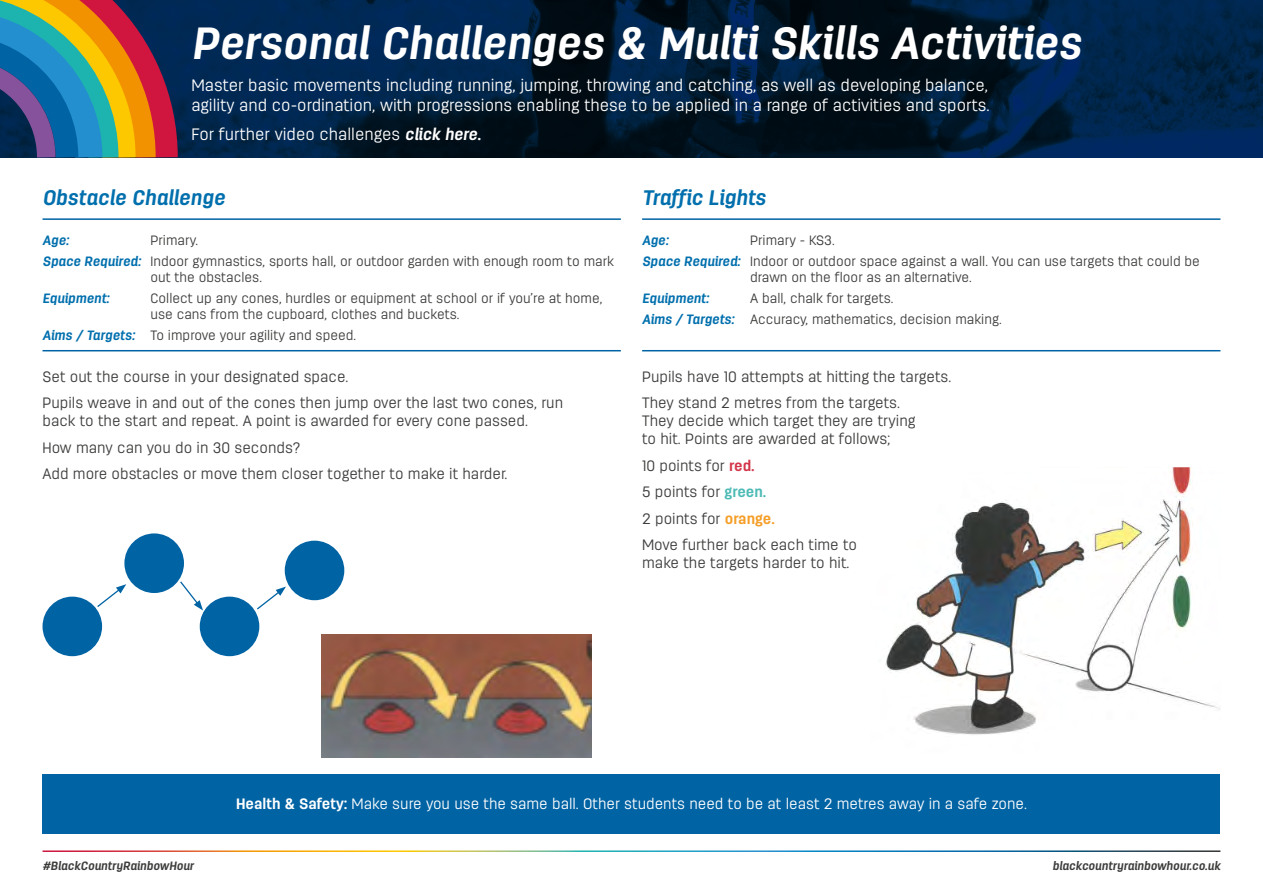
<style>
.page{position:relative;width:1263px;height:893px;background:#fff}
.page>*{position:absolute;margin:0;border:0;box-sizing:border-box;transform-origin:0 0}
.t1{font:italic 700 45px "Antartida Essential";color:#fff}
.t2{font:italic 700 21px "Antartida Essential";color:#006fad}
.t3{font:300 16.5px/19.8px "Antartida Essential";color:#fff}
.t4{font:300 15px/26.5px "Antartida Essential";color:#3c3c3b}
.t5{font:300 15px "Antartida Essential";color:#fff}
.t6{font:300 13.5px/20.7px "Antartida Essential";color:#3c3c3b}
.t7{font:italic 700 13.5px "Antartida Essential";color:#006fad}
.t8{font:italic 700 12px "Antartida Essential";color:#3c3c3b}
.s1{font-weight:700;font-style:italic}
.s2{font-weight:700}
.s3{font-weight:700;font-style:italic;color:#006fad}
.s4{font-weight:700;color:#d3364a}
.s5{font-weight:700;color:#4ebbb6}
.s6{font-weight:700;color:#f59e27}
</style>
<div class="page">
<img style="left:198px;top:0;width:1065px;height:157px">
<hr style="left:43px;top:218px;width:578px;height:2px;background:#0063a4">
<hr style="left:43px;top:350px;width:578px;height:1px;background:#0063a4">
<hr style="left:642px;top:350px;width:578px;height:1px;background:#0063a4">
<hr style="left:642px;top:218px;width:578px;height:2px;background:#0063a4">
<div style="left:43px;top:774px;width:1177px;height:59px;background:#0063a4"></div>
<div style="left:43px;top:597px;width:59px;height:59px;background:#0063a4;border-radius:50%"></div>
<div style="left:200px;top:597px;width:59px;height:59px;background:#0063a4;border-radius:50%"></div>
<div style="left:124px;top:533px;width:60px;height:60px;background:#0063a4;border-radius:50%"></div>
<div style="left:285px;top:541px;width:59px;height:59px;background:#0063a4;border-radius:50%"></div>
<svg style="left:97px;top:584px;width:29px;height:23px"></svg>
<svg style="left:257px;top:587px;width:29px;height:23px"></svg>
<svg style="left:180px;top:581px;width:23px;height:29px"></svg>
<img style="left:885px;top:467px;width:335px;height:268px">
<img style="left:321px;top:634px;width:270px;height:123px">
<svg style="left:0;top:0;width:198px;height:158px;background:#626761"></svg>
<h1 class="t1" style="left:191px;top:18px;width:891px">Personal Challenges &amp; Multi Skills Activities</h1>
<p class="t3" style="left:191px;top:75px;width:800px">Master basic movements including running, jumping, throwing and catching, as well as developing balance, agility and co-ordination, with progressions enabling these to be applied in a range of activities and sports.</p>
<p class="t3" style="left:191px;top:124px;width:291px">For further video challenges <span class="s1">click here</span><span class="s2">.</span></p>
<h2 class="t2" style="left:43px;top:186px;width:184px">Obstacle Challenge</h2>
<h2 class="t2" style="left:642px;top:186px;width:125px">Traffic Lights</h2>
<p class="t6" style="left:43px;top:230px;width:573px;text-indent:108px">Primary.<br><span class="s3">Space Required:</span> Indoor gymnastics, sports hall, or outdoor garden with enough room to mark</p>
<p class="t6" style="left:151px;top:267px;width:113px">out the obstacles.</p>
<p class="t7" style="left:43px;top:291px;width:68px">Equipment:</p>
<p class="t6" style="left:151px;top:290px;width:453px;line-height:16.5px">Collect up any cones, hurdles or equipment at school or if you’re at home, use cans from the cupboard, clothes and buckets.</p>
<p class="t6" style="left:43px;top:325px;width:315px"><span class="s3">Aims / Targets:</span> To improve your agility and speed.</p>
<p class="t7" style="left:43px;top:233px;width:28px">Age:</p>
<p class="t4" style="left:43px;top:363px;width:522px">Set out the course in your designated space.<br>Pupils weave in and out of the cones then jump over the last two cones, run</p>
<p class="t4" style="left:43px;top:407px;width:487px">back to the start and repeat. A point is awarded for every cone passed.<br>How many can you do in 30 seconds?<br>Add more obstacles or move them closer together to make it harder.</p>
<p class="t6" style="left:642px;top:230px;width:559px;text-indent:108px">Primary - KS3.<br><span class="s3">Space Required:</span> Indoor or outdoor space against a wall. You can use targets that could be</p>
<p class="t6" style="left:750px;top:267px;width:223px">drawn on the floor as an alternative.</p>
<p class="t7" style="left:642px;top:291px;width:68px">Equipment:</p>
<p class="t7" style="left:642px;top:233px;width:28px">Age:</p>
<p class="t6" style="left:642px;top:288px;width:361px;text-align:center">A ball, chalk for targets.<br><span class="s3">Aims / Targets:</span> Accuracy, mathematics, decision making.</p>
<p class="t4" style="left:642px;top:363px;width:311px">Pupils have 10 attempts at hitting the targets.<br>They stand 2 metres from the targets.</p>
<p class="t4" style="left:642px;top:412px;width:275px;line-height:18px">They decide which target they are trying to hit. Points are awarded at follows;</p>
<p class="t4" style="left:642px;top:452px;width:217px">10 points for <span class="s4">red.<br></span>5 points for <span class="s5">green.<br></span>2 points for <span class="s6">orange.<br></span>Move further back each time to</p>
<p class="t4" style="left:642px;top:549px;width:209px">make the targets harder to hit.</p>
<p class="t5" style="left:236px;top:796px;width:792px"><span class="s2">Health &amp; Safety:</span> Make sure you use the same ball. Other students need to be at least 2 metres away in a safe zone.</p>
<p class="t8" style="left:43px;top:859px;width:153px">#BlackCountryRainbowHour</p>
<p class="t8" style="left:1052px;top:859px;width:169px">blackcountryrainbowhour.co.uk</p>
</div>
